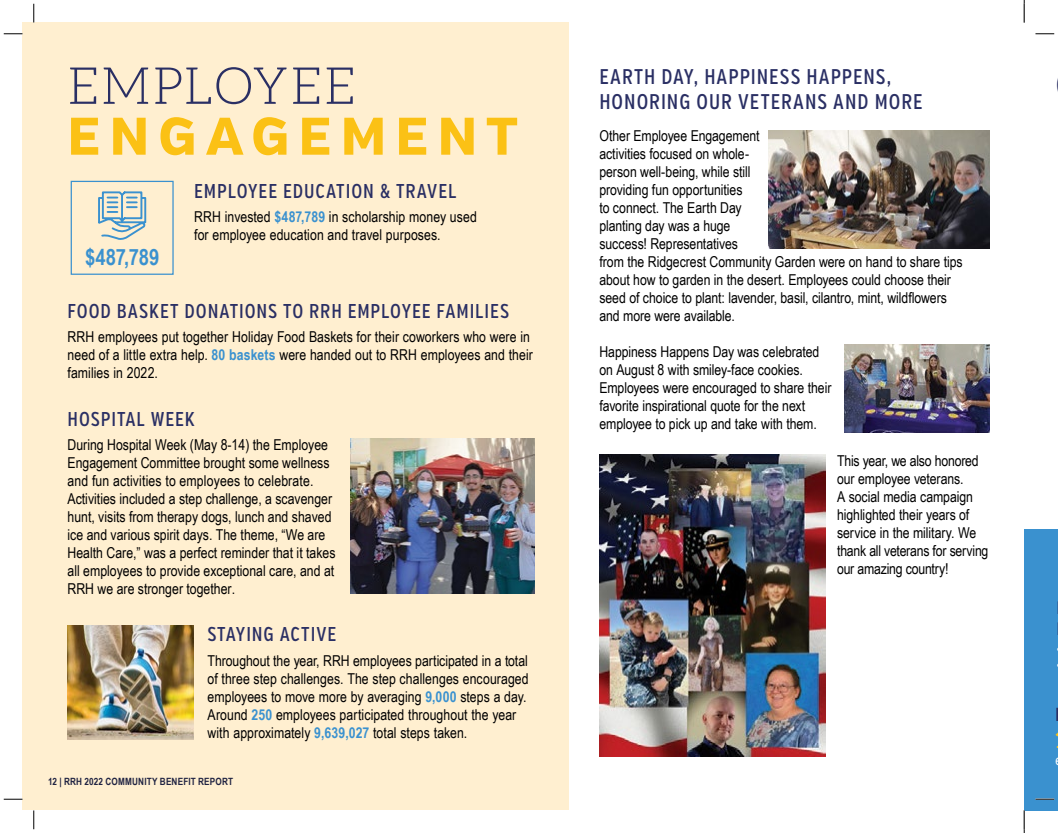
<style>
.page{position:relative;width:1058px;height:833px;background:#fff}
.page>*{position:absolute;margin:0;border:0;box-sizing:border-box;transform-origin:0 0}
.t1{font:800 52.75px "Verb";letter-spacing:.18em;color:#fbc115}
.t2{font:300 51.25px "Aleo";letter-spacing:.035em;color:#2a2f64}
.t3{font:700 22.5px "Arial Narrow";letter-spacing:-.005em;color:#3a91cf}
.t4{font:500 21.25px/25.5px "Verb Comp";letter-spacing:.045em;color:#2a2f64}
.t5{font:500 20px "Verb Comp";letter-spacing:.045em;color:#2a2f64}
.t6{font:700 18.38px "Arial Narrow";color:#2a2f64}
.t7{font:15px/18px "Arial Narrow";color:#000}
.t8{font:700 10px "Arial Narrow";letter-spacing:.015em;color:#202342}
.s1{font-weight:700;color:#3a91cf}
</style>
<div class="page">
<div style="left:1024px;top:529px;width:34px;height:281px;background:#3a91cf"></div>
<div style="left:22px;top:22px;width:547px;height:788px;background:#ffefd0"></div>
<img style="left:844px;top:344px;width:145px;height:88px">
<img style="left:68px;top:625px;width:126px;height:114px">
<img style="left:768px;top:130px;width:221px;height:119px">
<img style="left:599px;top:454px;width:226px;height:302px">
<div style="left:71px;top:181px;width:103px;height:94px;border:1px solid #3a91cf"></div>
<svg style="left:98px;top:191px;width:49px;height:49px"></svg>
<img style="left:350px;top:438px;width:184px;height:155px">
<svg style="left:4px;top:33px;width:18px;height:2px"></svg>
<svg style="left:1035px;top:33px;width:19px;height:2px"></svg>
<svg style="left:4px;top:798px;width:18px;height:2px"></svg>
<svg style="left:1035px;top:798px;width:19px;height:2px"></svg>
<svg style="left:33px;top:4px;width:2px;height:18px"></svg>
<svg style="left:33px;top:810px;width:2px;height:19px"></svg>
<svg style="left:1023px;top:0;width:2px;height:22px"></svg>
<svg style="left:1023px;top:810px;width:2px;height:22px"></svg>
<h2 class="t2" style="left:68px;top:58px;width:290px">EMPLOYEE</h2>
<h1 class="t1" style="left:68px;top:104px;width:452px">ENGAGEMENT</h1>
<h3 class="t3" style="left:85px;top:240px;width:76px">$487,789</h3>
<h3 class="t5" style="left:194px;top:179px;width:264px">EMPLOYEE EDUCATION &amp; TRAVEL</h3>
<p class="t7" style="left:194px;top:207px;width:284px">RRH invested <span class="s1">$487,789</span> in scholarship money used for employee education and travel purposes.</p>
<h3 class="t5" style="left:68px;top:299px;width:443px">FOOD BASKET DONATIONS TO RRH EMPLOYEE FAMILIES</h3>
<p class="t7" style="left:68px;top:327px;width:467px">RRH employees put together Holiday Food Baskets for their coworkers who were in need of a little extra help. <span class="s1">80 baskets</span> were handed out to RRH employees and their families in 2022.</p>
<h3 class="t5" style="left:68px;top:407px;width:129px">HOSPITAL WEEK</h3>
<p class="t7" style="left:68px;top:435px;width:269px">During Hospital Week (May 8-14) the Employee Engagement Committee brought some wellness and fun activities to employees to celebrate.<br>Activities included a step challenge, a scavenger hunt, visits from therapy dogs, lunch and shaved ice and various spirit days. The theme, “We are Health Care,” was a perfect reminder that it takes all employees to provide exceptional care, and at RRH we are stronger together.</p>
<h3 class="t5" style="left:207px;top:622px;width:130px">STAYING ACTIVE</h3>
<p class="t7" style="left:207px;top:651px;width:323px">Throughout the year, RRH employees participated in a total of three step challenges. The step challenges encouraged employees to move more by averaging <span class="s1">9,000</span> steps a day.<br>Around <span class="s1">250</span> employees participated throughout the year with approximately <span class="s1">9,639,027</span> total steps taken.</p>
<p class="t8" style="left:48px;top:774px;width:186px">12 | RRH 2022 COMMUNITY BENEFIT REPORT</p>
<h3 class="t4" style="left:599px;top:64px;width:325px">EARTH DAY, HAPPINESS HAPPENS,<br>HONORING OUR VETERANS AND MORE</h3>
<p class="t7" style="left:599px;top:126px;width:365px">Other Employee Engagement<br>activities focused on whole-<br>person well-being, while still<br>providing fun opportunities<br>to connect. The Earth Day<br>planting day was a huge<br>success! Representatives<br>from the Ridgecrest Community Garden were on hand to share tips about how to garden in the desert. Employees could choose their seed of choice to plant: lavender, basil, cilantro, mint, wildflowers and more were available.</p>
<p class="t7" style="left:599px;top:342px;width:233px">Happiness Happens Day was celebrated on August 8 with smiley-face cookies.<br>Employees were encouraged to share their favorite inspirational quote for the next employee to pick up and take with them.</p>
<p class="t7" style="left:837px;top:450px;width:153px">This year, we also honored our employee veterans.<br>A social media campaign highlighted their years of service in the military. We thank all veterans for serving our amazing country!</p>
<p class="t6" style="left:1055px;top:701px;width:6px">I</p>
</div>
